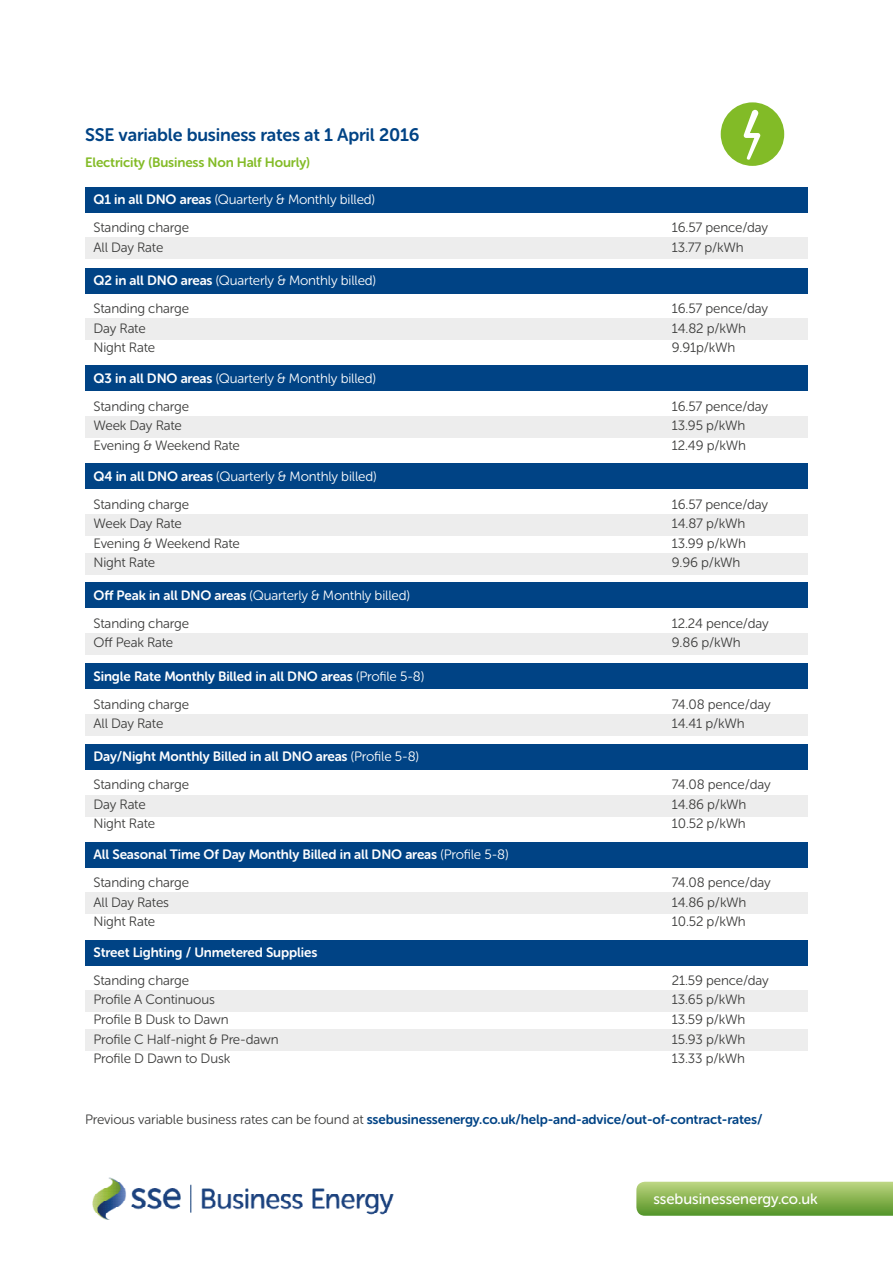
<style>
.page{position:relative;width:893px;height:1263px;background:#fff}
.page>*{position:absolute;margin:0;border:0;box-sizing:border-box;transform-origin:0 0}
.t1{font:18px "Museo Sans Rounded 700";letter-spacing:-.01em;color:#004385}
.t2{font:15px "Museo Sans Rounded 500";letter-spacing:-.005em;color:#fff}
.t3{font:13.5px "Museo Sans Rounded 300";letter-spacing:-.01em;color:#3c3c3b}
.t4{font:13.5px "Museo Sans Rounded 300";letter-spacing:-.01em;color:#fff}
.t5{font:13.5px "Museo Sans Rounded 700";letter-spacing:-.01em;color:#fff}
.t6{font:13.5px "Museo Sans Rounded 700";letter-spacing:-.01em;color:#004385}
.t7{font:13.5px "Museo Sans Rounded 700";letter-spacing:-.01em;color:#83bb26}
.s1{font-family:"Museo Sans Rounded 700"}
.s2{font-family:"Museo Sans Rounded 300"}
.s3{font-family:"Museo Sans Rounded 300";color:#3c3c3b}
</style>
<div class="page">
<svg style="left:636px;top:1182px;width:257px;height:34px;background:#89b554"></svg>
<img style="left:92px;top:1177px;width:302px;height:43px">
<div style="left:85px;top:238px;width:723px;height:21px;background:#ededed"></div>
<div style="left:85px;top:187px;width:723px;height:26px;background:#004385"></div>
<div style="left:85px;top:319px;width:723px;height:21px;background:#ededed"></div>
<div style="left:85px;top:268px;width:723px;height:25px;background:#004385"></div>
<div style="left:85px;top:416px;width:723px;height:22px;background:#ededed"></div>
<div style="left:85px;top:366px;width:723px;height:25px;background:#004385"></div>
<div style="left:85px;top:554px;width:723px;height:21px;background:#ededed"></div>
<div style="left:85px;top:514px;width:723px;height:21px;background:#ededed"></div>
<div style="left:85px;top:463px;width:723px;height:26px;background:#004385"></div>
<div style="left:85px;top:633px;width:723px;height:21px;background:#ededed"></div>
<div style="left:85px;top:583px;width:723px;height:25px;background:#004385"></div>
<div style="left:85px;top:714px;width:723px;height:21px;background:#ededed"></div>
<div style="left:85px;top:663px;width:723px;height:26px;background:#004385"></div>
<div style="left:85px;top:795px;width:723px;height:21px;background:#ededed"></div>
<div style="left:85px;top:744px;width:723px;height:26px;background:#004385"></div>
<div style="left:85px;top:893px;width:723px;height:21px;background:#ededed"></div>
<div style="left:85px;top:842px;width:723px;height:25px;background:#004385"></div>
<div style="left:85px;top:1030px;width:723px;height:21px;background:#ededed"></div>
<div style="left:85px;top:990px;width:723px;height:22px;background:#ededed"></div>
<div style="left:85px;top:940px;width:723px;height:25px;background:#004385"></div>
<div style="left:721px;top:102px;width:63px;height:64px;background:#82bb27;border-radius:50%"></div>
<svg style="left:744px;top:110px;width:16px;height:50px"></svg>
<p class="t1" style="left:85px;top:125px;width:336px">SSE variable business rates at 1 April 2016</p>
<p class="t7" style="left:85px;top:155px;width:226px">Electricity (Business Non Half Hourly)</p>
<p class="t4" style="left:94px;top:192px;width:283px"><span class="s1">Q1 in all DNO areas</span> (Quarterly &amp; Monthly billed)</p>
<p class="t3" style="left:94px;top:220px;width:97px">Standing charge</p>
<p class="t3" style="left:672px;top:220px;width:98px">16.57 pence/day</p>
<p class="t3" style="left:94px;top:240px;width:71px">All Day Rate</p>
<p class="t3" style="left:672px;top:240px;width:73px">13.77 p/kWh</p>
<p class="t4" style="left:94px;top:273px;width:284px"><span class="s1">Q2 in all DNO areas</span> (Quarterly &amp; Monthly billed)</p>
<p class="t3" style="left:94px;top:301px;width:97px">Standing charge</p>
<p class="t3" style="left:672px;top:301px;width:98px">16.57 pence/day</p>
<p class="t3" style="left:94px;top:321px;width:54px">Day Rate</p>
<p class="t3" style="left:672px;top:321px;width:76px">14.82 p/kWh</p>
<p class="t3" style="left:94px;top:340px;width:63px">Night Rate</p>
<p class="t3" style="left:672px;top:340px;width:65px">9.91p/kWh</p>
<p class="t4" style="left:94px;top:371px;width:284px"><span class="s1">Q3 in all DNO areas</span> (Quarterly &amp; Monthly billed)</p>
<p class="t3" style="left:94px;top:399px;width:97px">Standing charge</p>
<p class="t3" style="left:672px;top:399px;width:98px">16.57 pence/day</p>
<p class="t3" style="left:94px;top:418px;width:90px">Week Day Rate</p>
<p class="t3" style="left:672px;top:418px;width:75px">13.95 p/kWh</p>
<p class="t3" style="left:94px;top:438px;width:148px">Evening &amp; Weekend Rate</p>
<p class="t3" style="left:672px;top:438px;width:76px">12.49 p/kWh</p>
<p class="t4" style="left:94px;top:469px;width:285px"><span class="s1">Q4 in all DNO areas</span> (Quarterly &amp; Monthly billed)</p>
<p class="t3" style="left:94px;top:497px;width:97px">Standing charge</p>
<p class="t3" style="left:672px;top:497px;width:98px">16.57 pence/day</p>
<p class="t3" style="left:94px;top:516px;width:90px">Week Day Rate</p>
<p class="t3" style="left:672px;top:516px;width:75px">14.87 p/kWh</p>
<p class="t3" style="left:94px;top:536px;width:148px">Evening &amp; Weekend Rate</p>
<p class="t3" style="left:672px;top:536px;width:76px">13.99 p/kWh</p>
<p class="t3" style="left:94px;top:555px;width:63px">Night Rate</p>
<p class="t3" style="left:672px;top:555px;width:70px">9.96 p/kWh</p>
<p class="t4" style="left:94px;top:588px;width:318px"><span class="s1">Off Peak in all DNO areas</span> (Quarterly &amp; Monthly billed)</p>
<p class="t3" style="left:94px;top:616px;width:97px">Standing charge</p>
<p class="t3" style="left:672px;top:616px;width:98px">12.24 pence/day</p>
<p class="t3" style="left:94px;top:635px;width:81px">Off Peak Rate</p>
<p class="t3" style="left:672px;top:635px;width:70px">9.86 p/kWh</p>
<p class="t5" style="left:94px;top:668px;width:332px">Single Rate Monthly Billed in all DNO areas <span class="s2">(Profile 5-8)</span></p>
<p class="t3" style="left:94px;top:697px;width:97px">Standing charge</p>
<p class="t3" style="left:672px;top:697px;width:100px">74.08 pence/day</p>
<p class="t3" style="left:94px;top:716px;width:71px">All Day Rate</p>
<p class="t3" style="left:672px;top:716px;width:74px">14.41 p/kWh</p>
<p class="t5" style="left:94px;top:749px;width:327px">Day/Night Monthly Billed in all DNO areas <span class="s2">(Profile 5-8)</span></p>
<p class="t3" style="left:94px;top:777px;width:97px">Standing charge</p>
<p class="t3" style="left:672px;top:777px;width:100px">74.08 pence/day</p>
<p class="t3" style="left:94px;top:797px;width:54px">Day Rate</p>
<p class="t3" style="left:672px;top:797px;width:76px">14.86 p/kWh</p>
<p class="t3" style="left:94px;top:816px;width:63px">Night Rate</p>
<p class="t3" style="left:672px;top:816px;width:75px">10.52 p/kWh</p>
<p class="t5" style="left:94px;top:847px;width:417px">All Seasonal Time Of Day Monthly Billed in all DNO areas <span class="s2">(Profile 5-8)</span></p>
<p class="t3" style="left:94px;top:875px;width:97px">Standing charge</p>
<p class="t3" style="left:672px;top:875px;width:100px">74.08 pence/day</p>
<p class="t3" style="left:94px;top:895px;width:77px">All Day Rates</p>
<p class="t3" style="left:672px;top:895px;width:76px">14.86 p/kWh</p>
<p class="t3" style="left:94px;top:914px;width:63px">Night Rate</p>
<p class="t3" style="left:672px;top:914px;width:75px">10.52 p/kWh</p>
<p class="t5" style="left:94px;top:945px;width:225px">Street Lighting / Unmetered Supplies</p>
<p class="t3" style="left:94px;top:973px;width:97px">Standing charge</p>
<p class="t3" style="left:672px;top:973px;width:99px">21.59 pence/day</p>
<p class="t3" style="left:94px;top:992px;width:123px">Profile A Continuous</p>
<p class="t3" style="left:672px;top:992px;width:75px">13.65 p/kWh</p>
<p class="t3" style="left:94px;top:1012px;width:137px">Profile B Dusk to Dawn</p>
<p class="t3" style="left:672px;top:1012px;width:75px">13.59 p/kWh</p>
<p class="t3" style="left:94px;top:1031px;width:187px">Profile C Half-night &amp; Pre-dawn</p>
<p class="t3" style="left:672px;top:1031px;width:75px">15.93 p/kWh</p>
<p class="t3" style="left:94px;top:1051px;width:138px">Profile D Dawn to Dusk</p>
<p class="t3" style="left:672px;top:1051px;width:75px">13.33 p/kWh</p>
<p class="t6" style="left:85px;top:1112px;width:679px"><span class="s3">Previous variable business rates can be found at</span> ssebusinessenergy.co.uk/help-and-advice/out-of-contract-rates/</p>
<p class="t2" style="left:653px;top:1190px;width:166px">ssebusinessenergy.co.uk</p>
</div>
